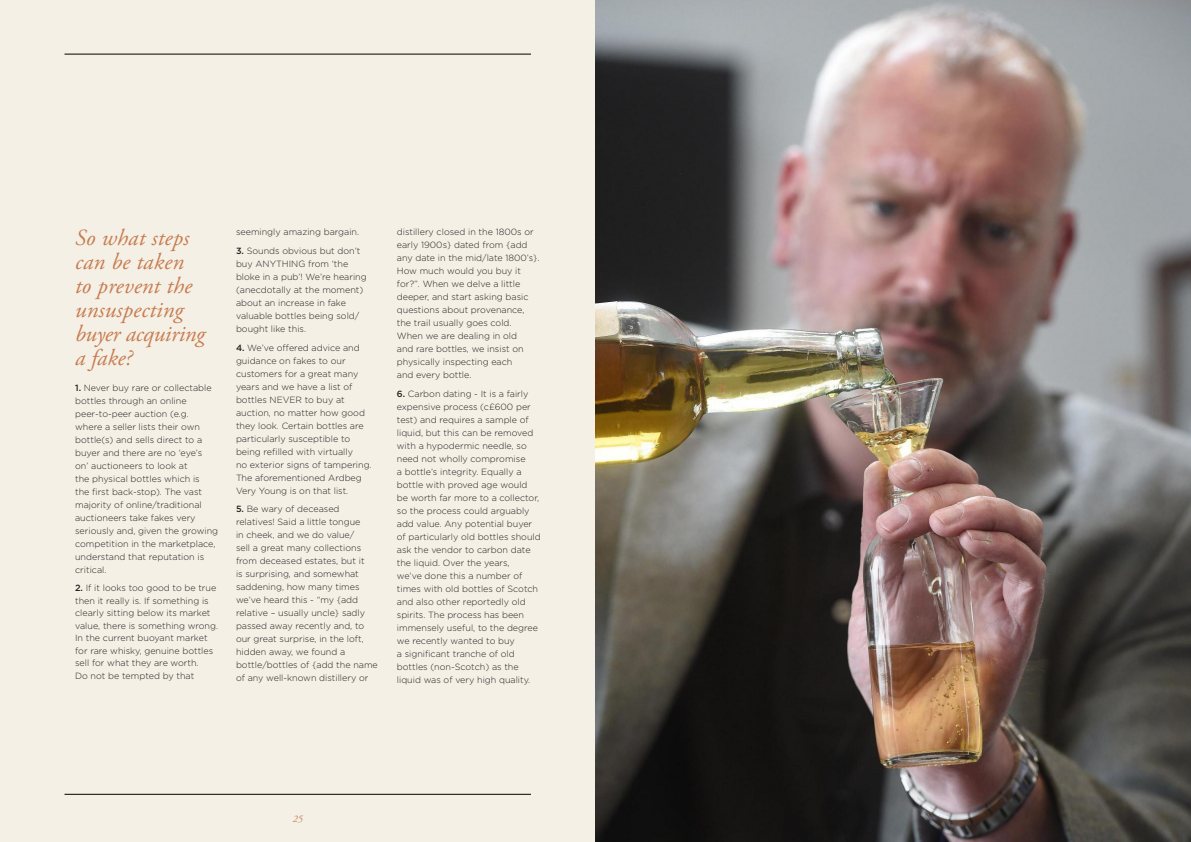
<style>
.page{position:relative;width:1191px;height:842px;background:#fff}
.page>*{position:absolute;margin:0;border:0;box-sizing:border-box;transform-origin:0 0}
.t1{font:italic 23px/24px "Adobe Garamond Pro";letter-spacing:.01em;color:#c77c4f}
.t2{font:italic 10px "Adobe Garamond Pro";color:#c77c4f}
.t3{font:300 9px/13px "Gotham";color:#212121}
.s1{font-weight:500}
</style>
<div class="page">
<div style="left:0;top:0;width:595px;height:842px;background:#f5f0e6"></div>
<hr style="left:64px;top:54px;width:467px;height:1px;background:#000">
<hr style="left:64px;top:794px;width:467px;height:1px;background:#000">
<img style="left:595px;top:0;width:596px;height:842px">
<h1 class="t1" style="left:75px;top:226px;width:131px">So what steps can be taken to prevent the unsuspecting buyer acquiring a fake?</h1>
<p class="t3" style="left:75px;top:381px;width:144px"><span class="s1">1.</span> Never buy rare or collectable bottles through an online peer-to-peer auction (e.g. where a seller lists their own bottle(s) and sells direct to a buyer and there are no ‘eye’s<br>on’ auctioneers to look at<br>the physical bottles which is<br>the first back-stop). The vast majority of online/traditional auctioneers take fakes very seriously and, given the growing competition in the marketplace, understand that reputation is critical.</p>
<p class="t3" style="left:75px;top:581px;width:144px;line-height:12.5px"><span class="s1">2.</span> If it looks too good to be true then it really is. If something is clearly sitting below its market value, there is something wrong.<br>In the current buoyant market for rare whisky, genuine bottles sell for what they are worth.<br>Do not be tempted by that</p>
<p class="t3" style="left:236px;top:225px;width:125px">seemingly amazing bargain.</p>
<p class="t3" style="left:236px;top:244px;width:132px"><span class="s1">3.</span> Sounds obvious but don’t buy ANYTHING from ‘the bloke in a pub’! We’re hearing (anecdotally at the moment) about an increase in fake valuable bottles being sold/ bought like this.</p>
<p class="t3" style="left:236px;top:341px;width:137px"><span class="s1">4.</span> We’ve offered advice and guidance on fakes to our customers for a great many years and we have a list of bottles NEVER to buy at auction, no matter how good they look. Certain bottles are particularly susceptible to being refilled with virtually<br>no exterior signs of tampering.<br>The aforementioned Ardbeg<br>Very Young is on that list.</p>
<p class="t3" style="left:236px;top:502px;width:143px"><span class="s1">5.</span> Be wary of deceased relatives! Said a little tongue<br>in cheek, and we do value/<br>sell a great many collections from deceased estates, but it<br>is surprising, and somewhat saddening, how many times we’ve heard this - “my {add relative – usually uncle} sadly passed away recently and, to our great surprise, in the loft, hidden away, we found a bottle/bottles of {add the name of any well-known distillery or</p>
<p class="t3" style="left:397px;top:225px;width:144px">distillery closed in the 1800s or early 1900s} dated from {add any date in the mid/late 1800’s}.<br>How much would you buy it for?”. When we delve a little deeper, and start asking basic questions about provenance, the trail usually goes cold.<br>When we are dealing in old<br>and rare bottles, we insist on physically inspecting each<br>and every bottle.</p>
<p class="t3" style="left:397px;top:387px;width:145px"><span class="s1">6.</span> Carbon dating - It is a fairly expensive process (c£600 per test) and requires a sample of liquid, but this can be removed with a hypodermic needle, so need not wholly compromise<br>a bottle’s integrity. Equally a bottle with proved age would be worth far more to a collector, so the process could arguably add value. Any potential buyer of particularly old bottles should ask the vendor to carbon date the liquid. Over the years,<br>we’ve done this a number of times with old bottles of Scotch and also other reportedly old spirits. The process has been immensely useful, to the degree we recently wanted to buy<br>a significant tranche of old bottles (non-Scotch) as the liquid was of very high quality.</p>
<p class="t2" style="left:293px;top:813px;width:12px">2 85</p>
</div>
